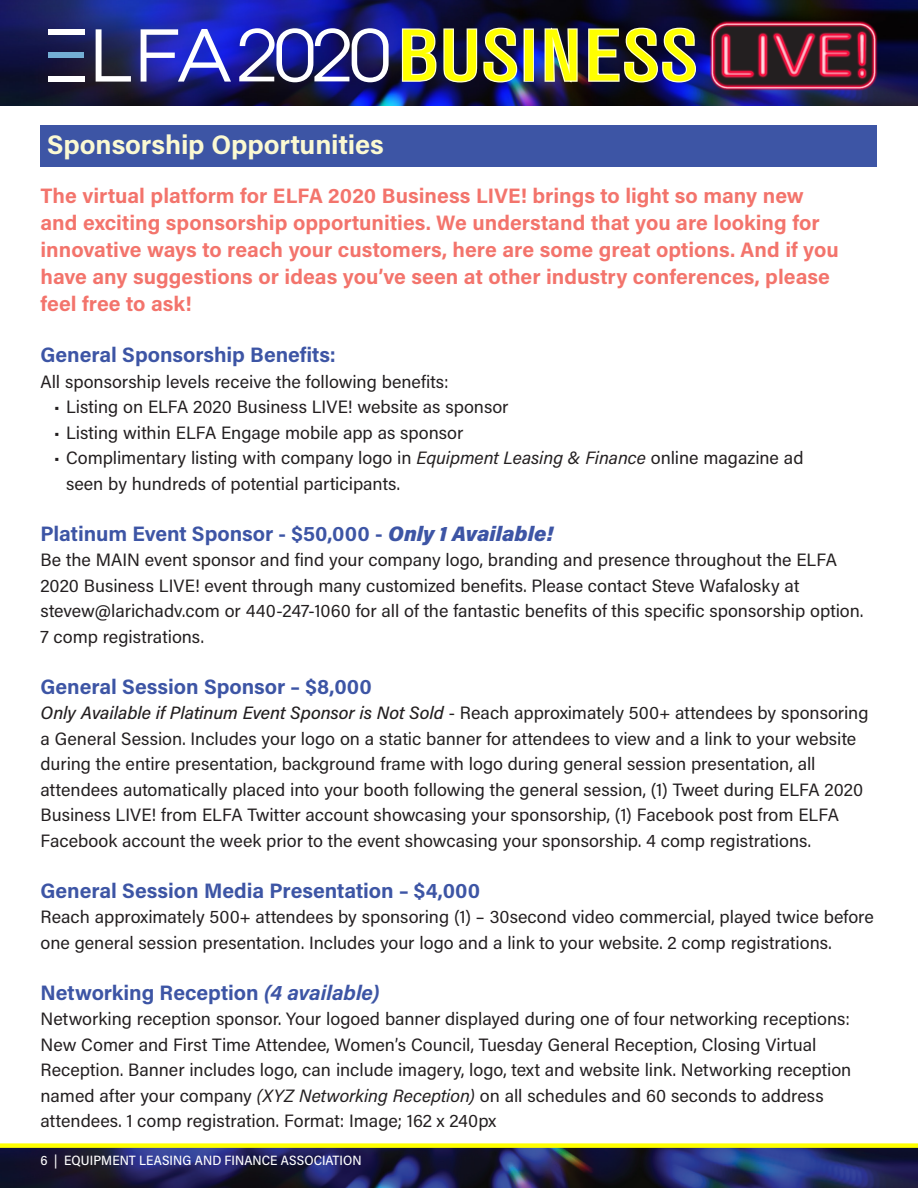
<style>
.page{position:relative;width:918px;height:1188px;background:#fff}
.page>*{position:absolute;margin:0;border:0;box-sizing:border-box;transform-origin:0 0}
.Heads{font:700 27px "Acumin Pro Semi Cond";letter-spacing:-.005em;color:#fbf9d2;scale:1.05 1}
.Text{font:700 21px/27px "Acumin Pro Semi Cond";color:#f3746c;scale:1.05 1}
.Subheads{font:700 21px "Acumin Pro Semi Cond";letter-spacing:-.005em;color:#3d55a5;scale:1.05 1}
.Subheads-2{font:18px/25.5px "Acumin Pro Semi Cond";color:#231f20;scale:1.05 1}
.Text-2{font:18px/25.5px "Acumin Pro Semi Cond";color:#231f20;scale:1.05 1}
.t1{font:500 13.5px "Acumin Pro Semi Cond";letter-spacing:.005em;color:#fff}
.s1{font-style:italic}
.s2{font-weight:900;font-style:italic}
.s3{font-weight:500;font-style:italic}
</style>
<div class="page">
<img style="left:0;top:1148px;width:918px;height:40px">
<div style="left:0;top:1143px;width:918px;height:5px;background:#ff0"></div>
<img style="left:0;top:0;width:667px;height:106px">
<svg style="left:96px;top:29px;width:35px;height:53px"></svg>
<svg style="left:141px;top:29px;width:90px;height:53px"></svg>
<div style="left:48px;top:76px;width:37px;height:6px;background:#fff"></div>
<div style="left:48px;top:53px;width:36px;height:5px;background:#73aed4"></div>
<div style="left:48px;top:29px;width:37px;height:6px;background:#fff"></div>
<div style="left:524px;top:28px;width:10px;height:54px;border:2px solid #ffffcf"></div>
<svg style="left:401px;top:26px;width:117px;height:58px;background:#8d8e3b"></svg>
<div style="left:525px;top:30px;width:8px;height:51px;background:#ff0"></div>
<svg style="left:543px;top:17px;width:36px;height:76px;background:#8f8f36"></svg>
<svg style="left:587px;top:26px;width:80px;height:58px;background:#818034"></svg>
<img style="left:669px;top:0;width:249px;height:106px">
<img style="left:678px;top:0;width:232px;height:106px">
<svg style="left:239px;top:28px;width:150px;height:54px"></svg>
<div style="left:40px;top:125px;width:838px;height:42px;background:#3d55a5"></div>
<p class="Heads" style="left:47px;top:125px;width:322px">Sponsorship Opportunities</p>
<p class="Text" style="left:40px;top:182px;width:762px">The virtual platform for ELFA 2020 Business LIVE! brings to light so many new and exciting sponsorship opportunities. We understand that you are looking for innovative ways to reach your customers, here are some great options. And if you have any suggestions or ideas you’ve seen at other industry conferences, please feel free to ask!</p>
<p class="Subheads" style="left:40px;top:340px;width:283px">General Sponsorship Benefits:</p>
<p class="Subheads-2" style="left:40px;top:368px;width:390px">All sponsorship levels receive the following benefits:</p>
<p class="Text-2" style="left:54px;top:394px;width:434px">• Listing on ELFA 2020 Business LIVE! website as sponsor</p>
<p class="Text-2" style="left:54px;top:419px;width:391px">• Listing within ELFA Engage mobile app as sponsor</p>
<p class="Text-2" style="left:66px;top:445px;width:704px;text-indent:-12px">• Complimentary listing with company logo in <span class="s1">Equipment Leasing &amp; Finance</span> online magazine ad seen by hundreds of potential participants.</p>
<p class="Subheads" style="left:40px;top:519px;width:490px">Platinum Event Sponsor - $50,000 - <span class="s2">Only 1 Available!</span></p>
<p class="Subheads-2" style="left:40px;top:547px;width:785px">Be the MAIN event sponsor and find your company logo, branding and presence throughout the ELFA 2020 Business LIVE! event through many customized benefits. Please contact Steve Wafalosky at stevew@larichadv.com or 440-247-1060 for all of the fantastic benefits of this specific sponsorship option.<br>7 comp registrations.</p>
<p class="Subheads" style="left:40px;top:672px;width:317px">General Session Sponsor – $8,000</p>
<p class="Subheads-2" style="left:40px;top:700px;width:790px"><span class="s3">Only Available if Platinum Event Sponsor is Not Sold</span> - Reach approximately 500+ attendees by sponsoring a General Session. Includes your logo on a static banner for attendees to view and a link to your website during the entire presentation, background frame with logo during general session presentation, all attendees automatically placed into your booth following the general session, (1) Tweet during ELFA 2020<br>Business LIVE! from ELFA Twitter account showcasing your sponsorship, (1) Facebook post from ELFA Facebook account the week prior to the event showcasing your sponsorship. 4 comp registrations.</p>
<p class="Subheads" style="left:40px;top:876px;width:420px">General Session Media Presentation – $4,000</p>
<p class="Subheads-2" style="left:40px;top:904px;width:795px">Reach approximately 500+ attendees by sponsoring (1) – 30second video commercial, played twice before one general session presentation. Includes your logo and a link to your website. 2 comp registrations.</p>
<p class="Subheads" style="left:40px;top:978px;width:325px">Networking Reception <span class="s1">(4 available)</span></p>
<p class="Subheads-2" style="left:40px;top:1006px;width:774px">Networking reception sponsor. Your logoed banner displayed during one of four networking receptions:<br>New Comer and First Time Attendee, Women’s Council, Tuesday General Reception, Closing Virtual Reception. Banner includes logo, can include imagery, logo, text and website link. Networking reception named after your company <span class="s1">(XYZ Networking Reception)</span> on all schedules and 60 seconds to address attendees. 1 comp registration. Format: Image; 162 x 240px</p>
<p class="t1" style="left:40px;top:1150px;width:323px">6 | EQUIPMENT LEASING AND FINANCE ASSOCIATION</p>
</div>
